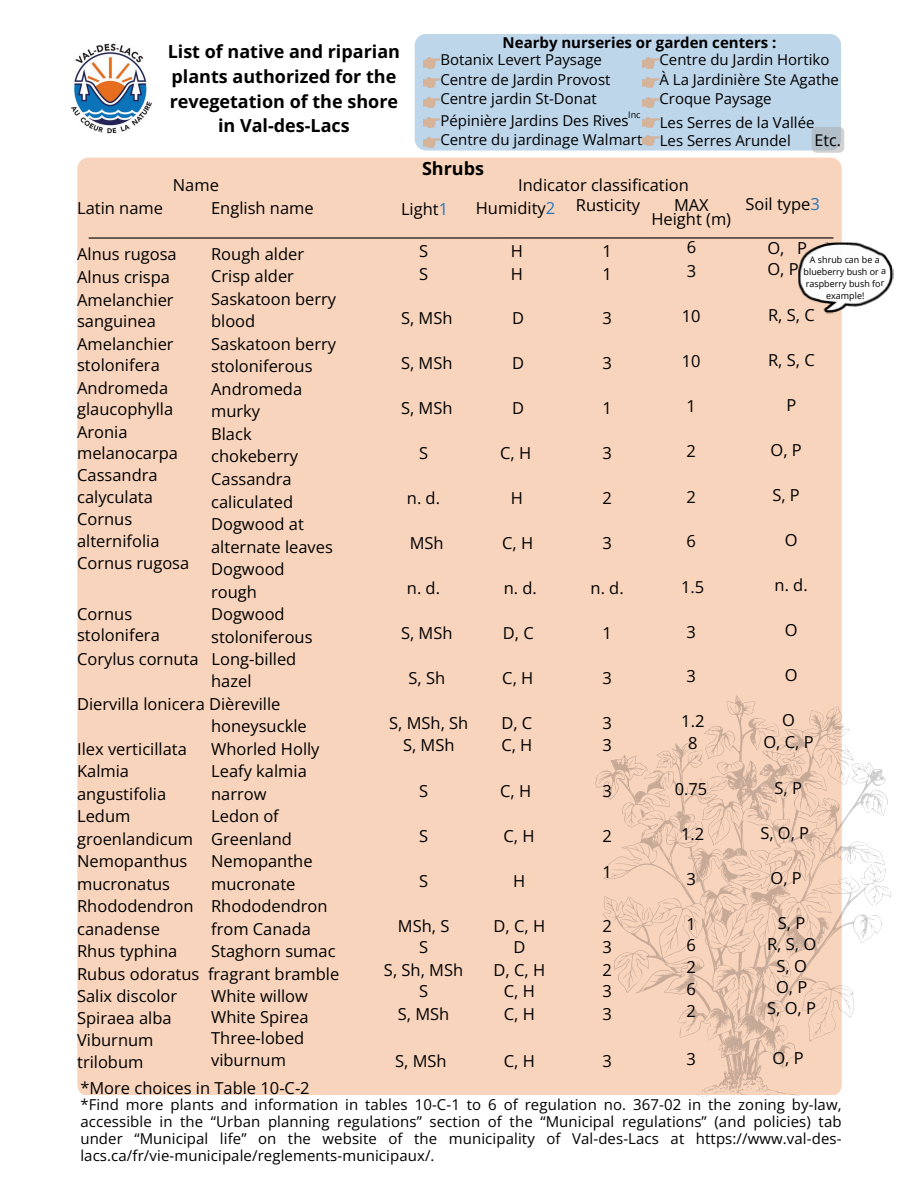
<style>
.page{position:relative;width:918px;height:1188px;background:#fff}
.page>*{position:absolute;margin:0;border:0;box-sizing:border-box;transform-origin:0 0}
.t1{font:700 18px/24.8px "Open Sans";color:#000;text-align:center}
.t2{font:16.5px/22.5px "Open Sans";color:#000}
.t3{font:16.2px "Open Sans";color:#000}
.t4{font:15px/19.6px "Open Sans";color:#000}
.t5{font:700 15px "Open Sans";color:#000}
.t6{font:9px/12px "Open Sans";color:#000;text-align:center}
.s1{color:#2576ba}
</style>
<div class="page">
<div style="left:77px;top:158px;width:765px;height:937px;background:#f8d4bd"></div>
<div style="left:415px;top:34px;width:426px;height:117px;background:#bed6ea"></div>
<img style="left:424px;top:58px;width:16px;height:10px">
<img style="left:424px;top:77px;width:16px;height:11px">
<img style="left:424px;top:97px;width:16px;height:11px">
<img style="left:424px;top:137px;width:16px;height:10px">
<img style="left:424px;top:117px;width:16px;height:10px">
<img style="left:643px;top:58px;width:17px;height:10px">
<img style="left:643px;top:77px;width:17px;height:11px">
<img style="left:643px;top:97px;width:17px;height:11px">
<img style="left:71px;top:43px;width:81px;height:91px">
<svg style="left:595px;top:695px;width:296px;height:402px;fill:#f8d4bd"></svg>
<img style="left:643px;top:117px;width:17px;height:10px">
<img style="left:643px;top:136px;width:17px;height:10px">
<div style="left:812px;top:127px;width:32px;height:26px;background:#a6a6a6;border-radius:5px;opacity:.5"></div>
<hr style="left:89px;top:237px;width:744px;height:2px;background:#000">
<img style="left:798px;top:242px;width:96px;height:72px">
<p class="t1" style="left:168px;top:39px;width:234px">List of native and riparian plants authorized for the revegetation of the shore in Val-des-Lacs</p>
<h3 class="t5" style="left:503px;top:32px;width:275px">Nearby nurseries or garden centers :</h3>
<p class="t4" style="left:440px;top:49px;width:172px">Botanix Levert Paysage<br>Centre de Jardin Provost<br>Centre jardin St-Donat</p>
<h1 class="t4" style="left:660px;top:49px;width:181px">Centre du Jardin Hortiko<br>À La Jardinière Ste Agathe<br>Croque Paysage</h1>
<h1 class="t4" style="left:660px;top:113px;width:156px;line-height:18px">Les Serres de la Vallée<br>Les Serres Arundel</h1>
<h1 class="t6" style="left:628px;top:109px;width:14px">Inc</h1>
<p class="t4" style="left:440px;top:110px;width:203px;line-height:19.2px">Pépinière Jardins Des Rives<br>Centre du jardinage Walmart</p>
<h1 class="t3" style="left:815px;top:129px;width:28px">Etc.</h1>
<h5 class="t1" style="left:422px;top:155px;width:64px">Shrubs</h5>
<p class="t2" style="left:173px;top:173px;width:48px">Name</p>
<p class="t2" style="left:518px;top:174px;width:172px">Indicator classification</p>
<h3 class="t2" style="left:401px;top:197px;width:49px">Light<span class="s1">1</span></h3>
<h3 class="t2" style="left:476px;top:196px;width:81px">Humidity<span class="s1">2</span></h3>
<h3 class="t2" style="left:745px;top:193px;width:76px">Soil type<span class="s1">3</span></h3>
<h5 class="t2" style="left:77px;top:197px;width:87px">Latin name</h5>
<h5 class="t2" style="left:211px;top:197px;width:104px">English name</h5>
<h5 class="t2" style="left:576px;top:194px;width:66px">Rusticity</h5>
<h2 class="t2" style="left:651px;top:197px;width:81px;line-height:14.7px;text-align:center">MAX<br>Height (m)</h2>
<h2 class="t2" style="left:687px;top:235px;width:11px;line-height:23.7px">6<br>3</h2>
<p class="t2" style="left:767px;top:237px;width:41px;line-height:21.3px">O, P<br>O, P</p>
<h3 class="t2" style="left:768px;top:304px;width:48px">R, S, C</h3>
<p class="t2" style="left:768px;top:349px;width:48px">R, S, C</p>
<h3 class="t2" style="left:787px;top:394px;width:11px">P</h3>
<h3 class="t2" style="left:771px;top:439px;width:33px">O, P</h3>
<h3 class="t2" style="left:772px;top:484px;width:29px">S, P</h3>
<p class="t2" style="left:785px;top:529px;width:14px">O</p>
<h3 class="t2" style="left:775px;top:574px;width:35px">n. d.</h3>
<p class="t2" style="left:785px;top:619px;width:14px">O</p>
<h3 class="t2" style="left:785px;top:664px;width:14px">O</h3>
<h3 class="t2" style="left:763px;top:709px;width:52px;line-height:21.3px;text-align:center">O<br>O, C, P</h3>
<p class="t2" style="left:775px;top:776px;width:29px">S, P</p>
<h3 class="t2" style="left:760px;top:821px;width:50px">S, O, P</h3>
<h3 class="t2" style="left:771px;top:866px;width:33px">O, P</h3>
<h3 class="t2" style="left:767px;top:912px;width:51px;line-height:21.3px;text-align:center">S, P<br>R, S, O<br>S, O<br>O, P<br>S, O, P</h3>
<p class="t2" style="left:772px;top:1046px;width:33px">O, P</p>
<h3 class="t2" style="left:77px;top:242px;width:114px;line-height:22px">Alnus rugosa<br>Alnus crispa<br>Amelanchier sanguinea<br>Amelanchier stolonifera<br>Andromeda glaucophylla<br>Aronia melanocarpa<br>Cassandra calyculata<br>Cornus alternifolia<br>Cornus rugosa</h3>
<h3 class="t2" style="left:211px;top:242px;width:127px">Rough alder<br>Crisp alder<br>Saskatoon berry blood<br>Saskatoon berry stoloniferous<br>Andromeda murky<br>Black chokeberry</h3>
<h3 class="t2" style="left:419px;top:239px;width:11px;line-height:23.7px">S<br>S</h3>
<h3 class="t2" style="left:511px;top:239px;width:14px;line-height:23.7px">H<br>H</h3>
<h3 class="t2" style="left:603px;top:239px;width:11px;line-height:23.7px">1<br>1</h3>
<h1 class="t6" style="left:803px;top:254px;width:84px;rotate:-1deg">A shrub can be a blueberry bush or a raspberry bush for example!</h1>
<h3 class="t2" style="left:401px;top:306px;width:53px">S, MSh</h3>
<h3 class="t2" style="left:512px;top:306px;width:13px">D</h3>
<h3 class="t2" style="left:603px;top:306px;width:11px">3</h3>
<h1 class="t2" style="left:682px;top:304px;width:20px">10</h1>
<h1 class="t2" style="left:401px;top:351px;width:53px">S, MSh</h1>
<h1 class="t2" style="left:512px;top:351px;width:13px">D</h1>
<h3 class="t2" style="left:603px;top:351px;width:11px">3</h3>
<h3 class="t2" style="left:682px;top:349px;width:20px">10</h3>
<p class="t2" style="left:401px;top:396px;width:53px">S, MSh</p>
<h1 class="t2" style="left:512px;top:396px;width:13px">D</h1>
<h3 class="t2" style="left:603px;top:396px;width:11px">1</h3>
<p class="t2" style="left:687px;top:394px;width:11px">1</p>
<p class="t2" style="left:419px;top:441px;width:11px">S</p>
<p class="t2" style="left:500px;top:441px;width:33px">C, H</p>
<h1 class="t2" style="left:603px;top:441px;width:11px">3</h1>
<h3 class="t2" style="left:687px;top:439px;width:11px">2</h3>
<p class="t2" style="left:211px;top:468px;width:123px">Cassandra caliculated<br>Dogwood at alternate leaves<br>Dogwood rough<br>Dogwood stoloniferous</p>
<p class="t2" style="left:407px;top:486px;width:35px">n. d.</p>
<p class="t2" style="left:511px;top:486px;width:14px">H</p>
<p class="t2" style="left:603px;top:486px;width:11px">2</p>
<h3 class="t2" style="left:687px;top:485px;width:11px">2</h3>
<p class="t2" style="left:410px;top:531px;width:35px">MSh</p>
<p class="t2" style="left:502px;top:531px;width:33px">C, H</p>
<p class="t2" style="left:603px;top:531px;width:11px">3</p>
<h1 class="t2" style="left:687px;top:529px;width:11px">6</h1>
<p class="t2" style="left:407px;top:576px;width:35px">n. d.</p>
<h1 class="t2" style="left:504px;top:576px;width:35px">n. d.</h1>
<p class="t2" style="left:591px;top:576px;width:35px">n. d.</p>
<h3 class="t2" style="left:681px;top:575px;width:25px">1.5</h3>
<h3 class="t2" style="left:77px;top:603px;width:84px;line-height:21.3px">Cornus stolonifera</h3>
<h3 class="t2" style="left:401px;top:621px;width:53px">S, MSh</h3>
<h3 class="t2" style="left:503px;top:621px;width:32px">D, C</h3>
<h3 class="t2" style="left:603px;top:621px;width:11px">1</h3>
<p class="t2" style="left:687px;top:620px;width:11px">3</p>
<h1 class="t2" style="left:77px;top:647px;width:221px">Corylus cornuta Long-billed</h1>
<h3 class="t2" style="left:211px;top:669px;width:42px">hazel</h3>
<h1 class="t2" style="left:408px;top:666px;width:38px">S, Sh</h1>
<p class="t2" style="left:502px;top:666px;width:33px">C, H</p>
<p class="t2" style="left:603px;top:666px;width:11px">3</p>
<h3 class="t2" style="left:687px;top:664px;width:11px">3</h3>
<p class="t2" style="left:77px;top:692px;width:205px">Diervilla lonicera Dièreville</p>
<p class="t2" style="left:211px;top:715px;width:126px">honeysuckle<br>Whorled Holly<br>Leafy kalmia narrow<br>Ledon of<br>Greenland<br>Nemopanthe mucronate<br>Rhododendron from Canada<br>Staghorn sumac</p>
<p class="t2" style="left:389px;top:711px;width:81px;text-align:center">S, MSh, Sh<br>S, MSh</p>
<h3 class="t2" style="left:501px;top:711px;width:33px">D, C<br>C, H</h3>
<p class="t2" style="left:603px;top:711px;width:11px">3<br>3</p>
<h1 class="t2" style="left:681px;top:709px;width:25px;text-align:center">1.2<br>8</h1>
<p class="t2" style="left:77px;top:737px;width:118px">Ilex verticillata<br>Kalmia angustifolia<br>Ledum groenlandicum<br>Nemopanthus mucronatus<br>Rhododendron canadense<br>Rhus typhina</p>
<h3 class="t2" style="left:419px;top:779px;width:11px">S</h3>
<p class="t2" style="left:500px;top:779px;width:33px">C, H</p>
<h3 class="t2" style="left:603px;top:779px;width:11px">3</h3>
<h3 class="t2" style="left:675px;top:777px;width:34px">0.75</h3>
<h1 class="t2" style="left:419px;top:824px;width:11px">S</h1>
<p class="t2" style="left:504px;top:824px;width:33px">C, H</p>
<p class="t2" style="left:603px;top:817px;width:11px;line-height:36px">2<br>1</p>
<p class="t2" style="left:681px;top:822px;width:25px">1.2</p>
<h3 class="t2" style="left:419px;top:869px;width:11px">S</h3>
<h3 class="t2" style="left:513px;top:869px;width:14px">H</h3>
<h3 class="t2" style="left:687px;top:867px;width:11px">3</h3>
<p class="t2" style="left:384px;top:914px;width:81px;line-height:21.9px;text-align:center">MSh, S<br>S<br>S, Sh, MSh<br>S<br>S, MSh</p>
<p class="t2" style="left:494px;top:914px;width:53px;line-height:21.9px;text-align:center">D, C, H<br>D<br>D, C, H<br>C, H<br>C, H</p>
<p class="t2" style="left:603px;top:914px;width:11px;line-height:21.9px;text-align:justify">2<br>3<br>2<br>3<br>3</p>
<h3 class="t2" style="left:687px;top:912px;width:11px;line-height:21.9px;text-align:justify">1<br>6<br>2<br>6<br>2</h3>
<h3 class="t2" style="left:77px;top:962px;width:264px">Rubus odoratus fragrant bramble</h3>
<h1 class="t2" style="left:77px;top:984px;width:102px">Salix discolor<br>Spiraea alba<br>Viburnum trilobum</h1>
<h1 class="t2" style="left:211px;top:985px;width:99px;line-height:21.3px">White willow<br>White Spirea<br>Three-lobed viburnum</h1>
<h1 class="t2" style="left:395px;top:1049px;width:53px">S, MSh</h1>
<p class="t2" style="left:504px;top:1049px;width:33px">C, H</p>
<h1 class="t2" style="left:603px;top:1049px;width:11px">3</h1>
<h1 class="t2" style="left:687px;top:1047px;width:11px">3</h1>
<h3 class="t2" style="left:80px;top:1076px;width:231px">*More choices in Table 10-C-2</h3>
<h3 class="t4" style="left:80px;top:1096px;width:763px;line-height:16.8px;text-align:justify">*Find more plants and information in tables 10-C-1 to 6 of regulation no. 367-02 in the zoning by-law, accessible in the “Urban planning regulations” section of the “Municipal regulations” (and policies) tab under “Municipal life” on the website of the municipality of Val-des-Lacs at https://www.val-des&shy;lacs.ca/fr/vie-municipale/reglements-municipaux/.</h3>
</div>
